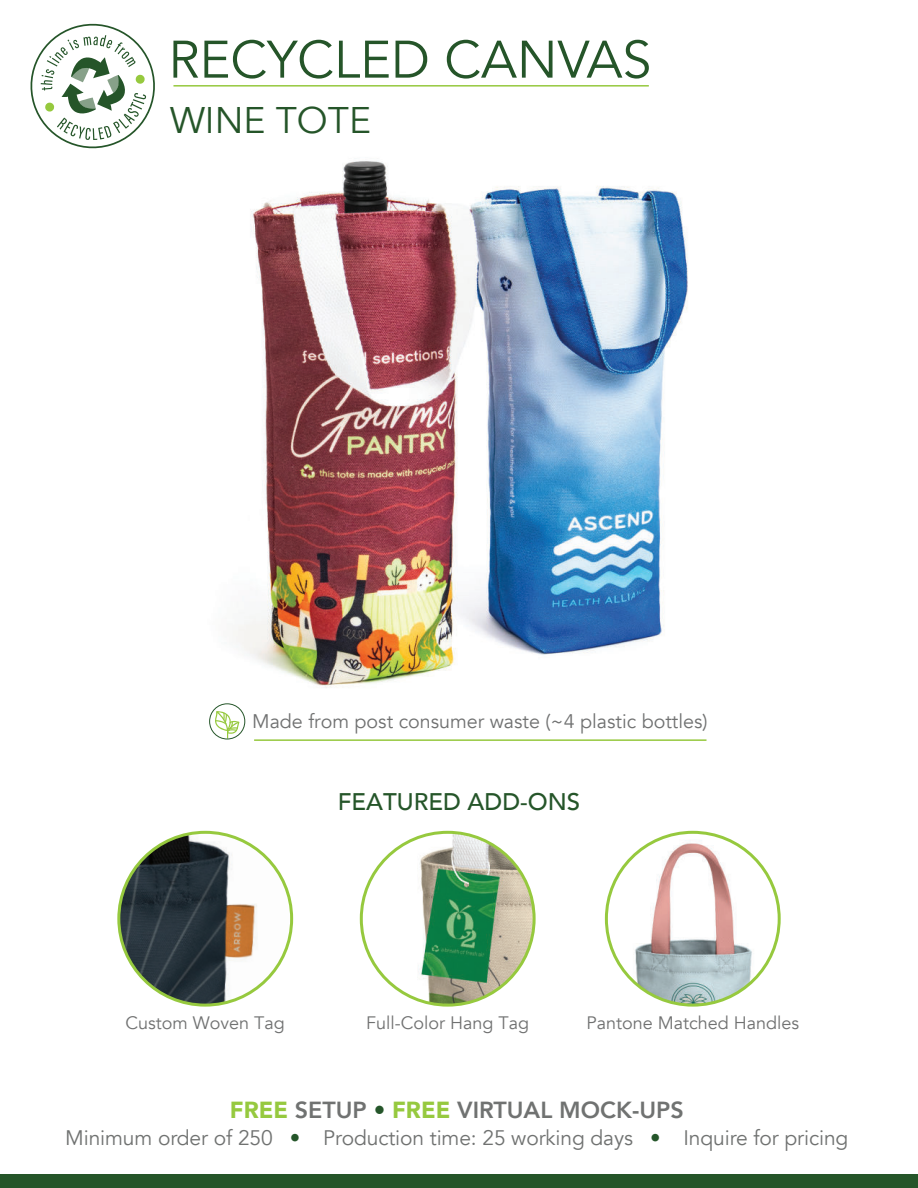
<style>
.page{position:relative;width:918px;height:1188px;background:#fff}
.page>*{position:absolute;margin:0;border:0;box-sizing:border-box;transform-origin:0 0}
.t1{font:52.2px "Avenir";color:#255529}
.t2{font:37.05px "Avenir";color:#255529}
.t3{font:500 24px "Avenir";color:#255529}
.t4{font:800 23.25px "Avenir";color:#707271}
.t5{font:21px "Avenir";letter-spacing:-.005em;color:#707271}
.t6{font:19.65px "Avenir";color:#707171}
.t7{font:18px "Avenir";color:#707171}
.s1{font-weight:900;color:#96c93f}
.s2{font-weight:400;color:#25562a}
.s3{color:#25562a}
</style>
<div class="page">
<img style="left:210px;top:161px;width:478px;height:553px">
<div style="left:0;top:1174px;width:918px;height:14px;background:#255529"></div>
<hr style="left:173px;top:85px;width:476px;height:2px;background:#96c93e">
<svg style="left:30px;top:23px;width:125px;height:126px"></svg>
<hr style="left:254px;top:739px;width:453px;height:2px;background:#96c93e">
<svg style="left:215px;top:711px;width:24px;height:28px"></svg>
<div style="left:209px;top:703px;width:36px;height:36px;border:1px solid #255529;border-radius:50%"></div>
<img style="left:119px;top:832px;width:173px;height:173px;border-radius:86px">
<img style="left:361px;top:832px;width:173px;height:173px;border-radius:86px">
<img style="left:606px;top:832px;width:173px;height:173px;border-radius:86px">
<h1 class="t1" style="left:168px;top:38px;width:485px">RECYCLED CANVAS</h1>
<h2 class="t2" style="left:170px;top:105px;width:203px">WINE TOTE</h2>
<p class="t6" style="left:252px;top:713px;width:457px">Made from post consumer waste (~4 plastic bottles)</p>
<p class="t3" style="left:338px;top:788px;width:244px">FEATURED ADD-ONS</p>
<p class="t7" style="left:126px;top:1016px;width:161px">Custom Woven Tag</p>
<p class="t7" style="left:366px;top:1016px;width:164px">Full-Color Hang Tag</p>
<p class="t7" style="left:586px;top:1016px;width:214px">Pantone Matched Handles</p>
<p class="t4" style="left:230px;top:1096px;width:455px"><span class="s1">FREE</span> SETUP <span class="s2">•</span> <span class="s1">FREE</span> VIRTUAL MOCK-UPS</p>
<p class="t5" style="left:65px;top:1129px;width:785px">Minimum order of 250 <span class="s3">•</span> Production time: 25 working days <span class="s3">•</span> Inquire for pricing</p>
</div>
